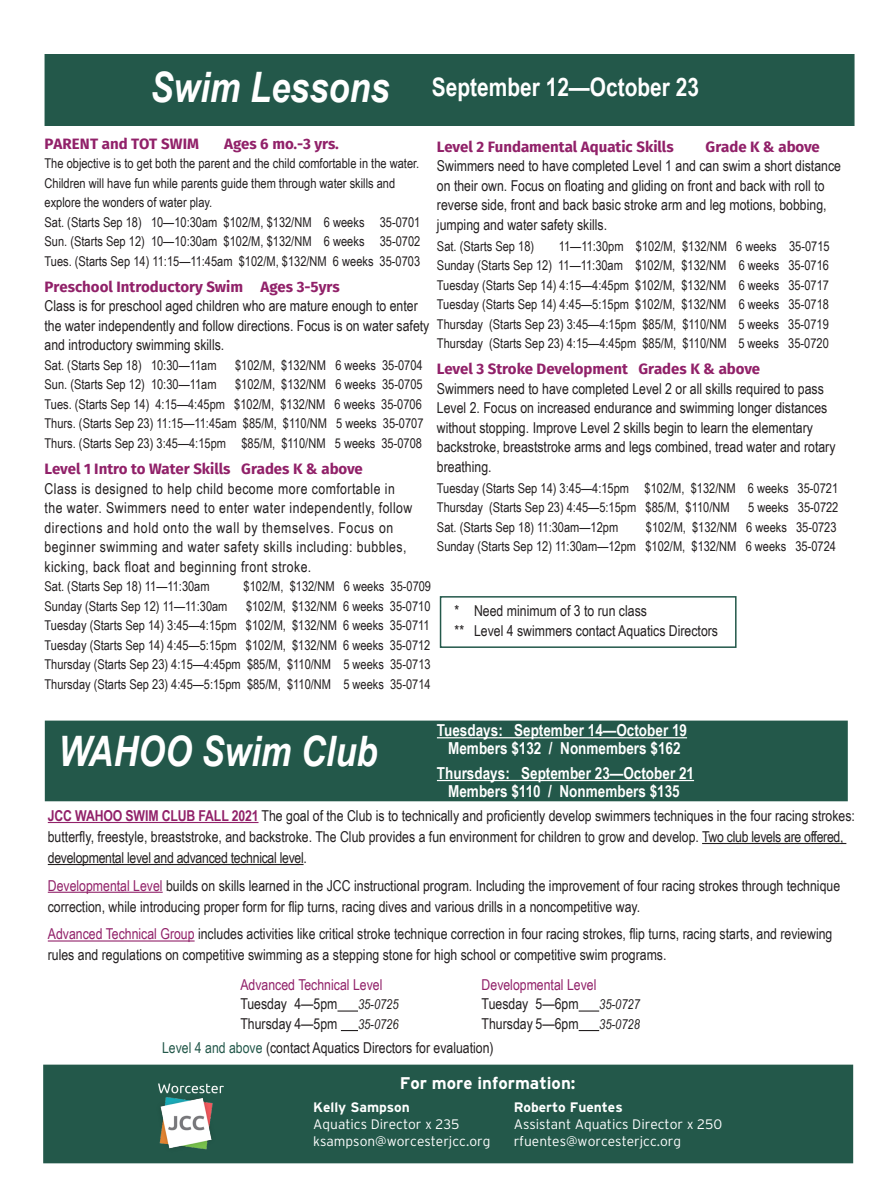
<style>
.page{position:relative;width:891px;height:1188px;background:#fff}
.page>*{position:absolute;margin:0;border:0;box-sizing:border-box;transform-origin:0 0}
.t1{font:italic 700 42px "Arial Narrow";color:#fff}
.t2{font:700 25.5px "Arial Narrow";color:#fff}
.t3{font:700 16.95px "Interstate";color:#fff}
.t4{font:700 16.5px/18px "Arial Narrow";color:#fff;text-align:center}
.t5{font:15px/19.5px "Arial Narrow";color:#231f20}
.t6{font:15px/19.5px "Arial Narrow";letter-spacing:.03em;color:#231f20}
.t7{font:700 15px "Fira Sans OT";color:#912169}
.t8{font:15px "Arial Narrow";color:#912169}
.t9{font:300 13.8px/17px "Interstate";color:#fff}
.t10{font:700 13.8px "Interstate";color:#fff}
.t11{font:13.5px/19.5px "Arial Narrow";color:#231f20}
.t12{font:italic 13.5px "Arial Narrow";color:#231f20}
.s1{font-weight:700;color:#912169}
.s2{color:#912169}
.s3{color:#23584a}
</style>
<div class="page">
<div style="left:45px;top:54px;width:810px;height:72px;background:#23584a"></div>
<div style="left:43px;top:1065px;width:810px;height:98px;background:#23584a"></div>
<img style="left:149px;top:1083px;width:80px;height:79px">
<div style="left:440px;top:596px;width:297px;height:52px;border:2px solid #23584a"></div>
<hr style="left:48px;top:822px;width:211px;height:1px;background:#912169">
<hr style="left:702px;top:843px;width:144px;height:1px;background:#231f20">
<hr style="left:48px;top:864px;width:256px;height:1px;background:#231f20">
<hr style="left:48px;top:892px;width:115px;height:1px;background:#912169">
<hr style="left:48px;top:940px;width:147px;height:2px;background:#912169">
<svg style="left:337px;top:1011px;width:21px;height:1px"></svg>
<svg style="left:341px;top:1030px;width:17px;height:1px"></svg>
<svg style="left:579px;top:1011px;width:20px;height:1px"></svg>
<svg style="left:579px;top:1030px;width:20px;height:1px"></svg>
<div style="left:45px;top:721px;width:803px;height:80px;background:#23584a"></div>
<hr style="left:437px;top:737px;width:250px;height:1px;background:#fff">
<hr style="left:437px;top:780px;width:257px;height:1px;background:#fff">
<h1 class="t1" style="left:151px;top:56px;width:241px">Swim Lessons</h1>
<h2 class="t2" style="left:432px;top:68px;width:269px">September 12—October 23</h2>
<p class="t7" style="left:45px;top:133px;width:156px">PARENT and TOT SWIM</p>
<p class="t7" style="left:224px;top:133px;width:116px">Ages 6 mo.-3 yrs.</p>
<p class="t11" style="left:45px;top:153px;width:377px">The objective is to get both the parent and the child comfortable in the water.<br>Children will have fun while parents guide them through water skills and explore the wonders of water play.<br>Sat. (Starts Sep 18) 10—10:30am $102/M, $132/NM 6 weeks 35-0701<br>Sun. (Starts Sep 12) 10—10:30am $102/M, $132/NM 6 weeks 35-0702<br>Tues. (Starts Sep 14) 11:15—11:45am $102/M, $132/NM 6 weeks 35-0703</p>
<p class="t7" style="left:45px;top:276px;width:297px">Preschool Introductory Swim Ages 3-5yrs</p>
<p class="t5" style="left:45px;top:296px;width:386px">Class is for preschool aged children who are mature enough to enter the water independently and follow directions. Focus is on water safety and introductory swimming skills.</p>
<p class="t11" style="left:45px;top:355px;width:174px">Sat. (Starts Sep 18) 10:30—11am</p>
<p class="t11" style="left:235px;top:355px;width:189px">$102/M, $132/NM 6 weeks 35-0704</p>
<p class="t11" style="left:45px;top:374px;width:174px">Sun. (Starts Sep 12) 10:30—11am</p>
<p class="t7" style="left:437px;top:136px;width:238px">Level 2 Fundamental Aquatic Skills</p>
<p class="t7" style="left:706px;top:136px;width:116px">Grade K &amp; above</p>
<p class="t5" style="left:437px;top:156px;width:406px">Swimmers need to have completed Level 1 and can swim a short distance on their own. Focus on floating and gliding on front and back with roll to reverse side, front and back basic stroke arm and leg motions, bobbing, jumping and water safety skills.</p>
<p class="t11" style="left:437px;top:236px;width:99px">Sat. (Starts Sep 18)</p>
<p class="t11" style="left:437px;top:236px;width:394px;text-align:justify;text-indent:122px">11—11:30pm $102/M, $132/NM 6 weeks 35-0715<br>Sunday (Starts Sep 12) 11—11:30am $102/M, $132/NM 6 weeks 35-0716<br>Tuesday (Starts Sep 14) 4:15—4:45pm $102/M, $132/NM 6 weeks 35-0717<br>Tuesday (Starts Sep 14) 4:45—5:15pm $102/M, $132/NM 6 weeks 35-0718<br>Thursday (Starts Sep 23) 3:45—4:15pm $85/M, $110/NM 5 weeks 35-0719<br>Thursday (Starts Sep 23) 4:15—4:45pm $85/M, $110/NM 5 weeks 35-0720</p>
<p class="t7" style="left:437px;top:359px;width:325px">Level 3 Stroke Development Grades K &amp; above</p>
<p class="t5" style="left:437px;top:378px;width:400px">Swimmers need to have completed Level 2 or all skills required to pass Level 2. Focus on increased endurance and swimming longer distances without stopping. Improve Level 2 skills begin to learn the elementary backstroke, breaststroke arms and legs combined, tread water and rotary breathing.</p>
<p class="t11" style="left:437px;top:478px;width:403px">Tuesday (Starts Sep 14) 3:45—4:15pm $102/M, $132/NM 6 weeks 35-0721<br>Thursday (Starts Sep 23) 4:45—5:15pm $85/M, $110/NM</p>
<p class="t11" style="left:45px;top:374px;width:380px;text-indent:191px">$102/M, $132/NM 6 weeks 35-0705<br>Tues. (Starts Sep 14) 4:15—4:45pm $102/M, $132/NM 6 weeks 35-0706<br>Thurs. (Starts Sep 23) 11:15—11:45am $85/M, $110/NM 5 weeks 35-0707<br>Thurs. (Starts Sep 23) 3:45—4:15pm $85/M, $110/NM 5 weeks 35-0708</p>
<p class="t7" style="left:45px;top:458px;width:320px">Level 1 Intro to Water Skills Grades K &amp; above</p>
<p class="t6" style="left:45px;top:478px;width:369px">Class is designed to help child become more comfortable in the water. Swimmers need to enter water independently, follow directions and hold onto the wall by themselves. Focus on beginner swimming and water safety skills including: bubbles, kicking, back float and beginning front stroke.</p>
<p class="t11" style="left:45px;top:576px;width:167px">Sat. (Starts Sep 18) 11—11:30am</p>
<p class="t11" style="left:244px;top:576px;width:189px">$102/M, $132/NM 6 weeks 35-0709</p>
<p class="t11" style="left:45px;top:596px;width:184px">Sunday (Starts Sep 12) 11—11:30am</p>
<p class="t11" style="left:748px;top:497px;width:92px">5 weeks 35-0722</p>
<p class="t11" style="left:437px;top:517px;width:401px;text-align:right">$102/M, $132/NM 6 weeks 35-0723<br>Sunday (Starts Sep 12) 11:30am—12pm $102/M, $132/NM 6 weeks 35-0724</p>
<p class="t11" style="left:437px;top:517px;width:183px">Sat. (Starts Sep 18) 11:30am—12pm</p>
<p class="t11" style="left:45px;top:596px;width:388px;text-align:justify;text-indent:201px">$102/M, $132/NM 6 weeks 35-0710<br>Tuesday (Starts Sep 14) 3:45—4:15pm $102/M, $132/NM 6 weeks 35-0711<br>Tuesday (Starts Sep 14) 4:45—5:15pm $102/M, $132/NM 6 weeks 35-0712<br>Thursday (Starts Sep 23) 4:15—4:45pm $85/M, $110/NM 5 weeks 35-0713<br>Thursday (Starts Sep 23) 4:45—5:15pm $85/M, $110/NM 5 weeks 35-0714</p>
<p class="t5" style="left:455px;top:600px;width:265px">* Need minimum of 3 to run class<br>** Level 4 swimmers contact Aquatics Directors</p>
<h1 class="t1" style="left:58px;top:719px;width:321px">WAHOO Swim Club</h1>
<p class="t4" style="left:437px;top:720px;width:252px">Tuesdays: September 14—October 19<br>Members $132 / Nonmembers $162</p>
<p class="t4" style="left:437px;top:763px;width:259px">Thursdays: September 23—October 21<br>Members $110 / Nonmembers $135</p>
<p class="t5" style="left:48px;top:805px;width:809px;line-height:21px"><span class="s1">JCC WAHOO SWIM CLUB FALL 2021</span> The goal of the Club is to technically and proficiently develop swimmers techniques in the four racing strokes: butterfly, freestyle, breaststroke, and backstroke. The Club provides a fun environment for children to grow and develop. Two club levels are offered, developmental level and advanced technical level.</p>
<p class="t5" style="left:48px;top:874px;width:794px;line-height:21px"><span class="s2">Developmental Level</span> builds on skills learned in the JCC instructional program. Including the improvement of four racing strokes through technique correction, while introducing proper form for flip turns, racing dives and various drills in a noncompetitive way.</p>
<p class="t5" style="left:48px;top:923px;width:786px;line-height:21px"><span class="s2">Advanced Technical Group</span> includes activities like critical stroke technique correction in four racing strokes, flip turns, racing starts, and reviewing rules and regulations on competitive swimming as a stepping stone for high school or competitive swim programs.</p>
<p class="t8" style="left:240px;top:974px;width:144px">Advanced Technical Level</p>
<p class="t5" style="left:240px;top:994px;width:99px">Tuesday 4—5pm</p>
<p class="t12" style="left:358px;top:995px;width:42px">35-0725</p>
<p class="t5" style="left:240px;top:1013px;width:99px">Thursday 4—5pm</p>
<p class="t12" style="left:358px;top:1015px;width:42px">35-0726</p>
<p class="t8" style="left:482px;top:974px;width:116px">Developmental Level</p>
<p class="t5" style="left:482px;top:994px;width:99px">Tuesday 5—6pm</p>
<p class="t12" style="left:599px;top:995px;width:42px">35-0727</p>
<p class="t5" style="left:482px;top:1013px;width:99px">Thursday 5—6pm</p>
<p class="t12" style="left:599px;top:1015px;width:42px">35-0728</p>
<p class="t5" style="left:162px;top:1038px;width:333px"><span class="s3">Level 4 and above</span> (contact Aquatics Directors for evaluation)</p>
<p class="t3" style="left:400px;top:1074px;width:177px">For more information:</p>
<p class="t10" style="left:313px;top:1100px;width:98px">Kelly Sampson</p>
<p class="t9" style="left:313px;top:1116px;width:179px">Aquatics Director x 235 ksampson@worcesterjcc.org</p>
<p class="t10" style="left:514px;top:1100px;width:111px">Roberto Fuentes</p>
<p class="t9" style="left:514px;top:1116px;width:210px">Assistant Aquatics Director x 250 rfuentes@worcesterjcc.org</p>
</div>
